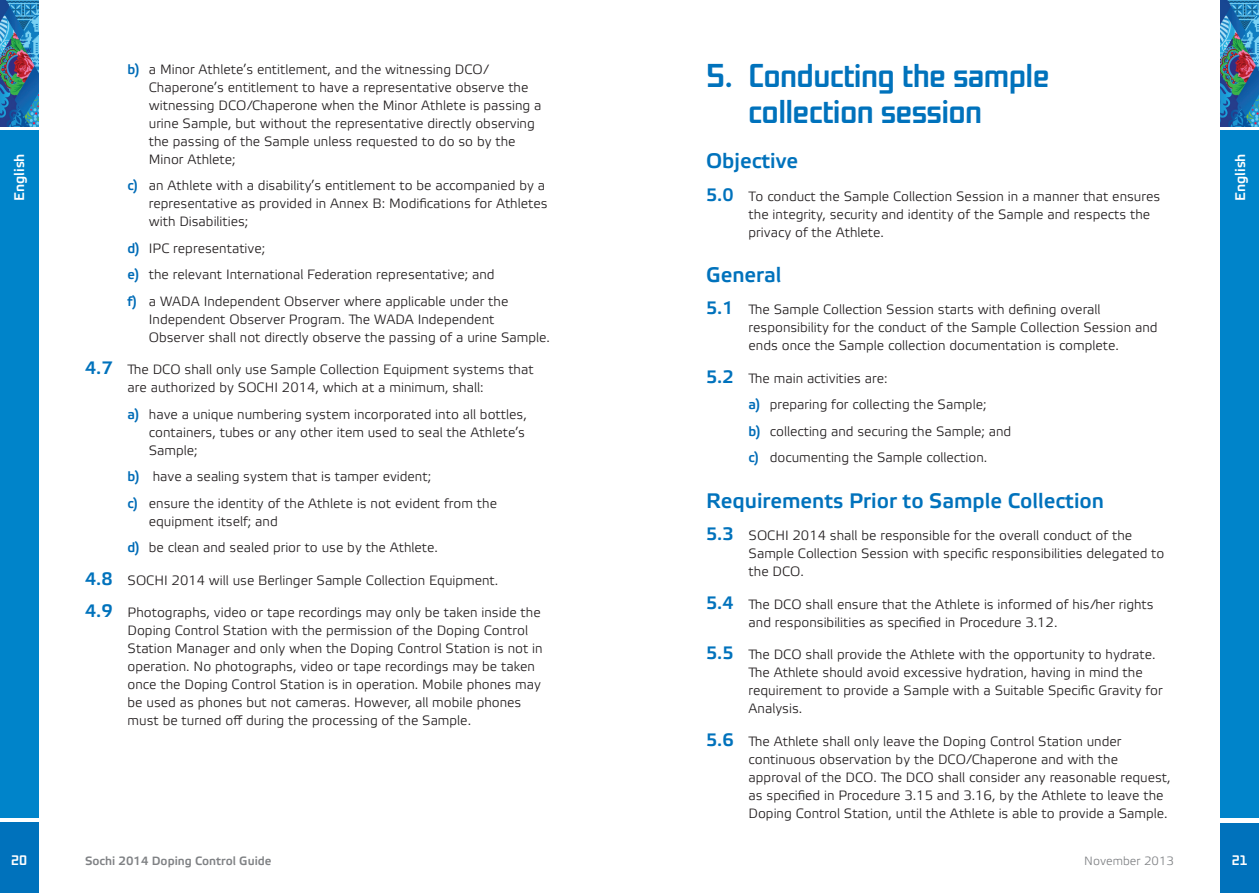
<style>
.page{position:relative;width:1259px;height:893px;background:#fff}
.page>*{position:absolute;margin:0;border:0;box-sizing:border-box;transform-origin:0 0}
.t1{font:500 33px/36px "Sochi 2014";color:#0072bc}
.t2{font:500 21px "Etelka";color:#0072bc}
.t3{font:500 13.95px "Etelka";color:#fff}
.t4{font:500 13.8px "Sochi 2014";color:#fff}
.t5{font:300 13.5px/18px "Etelka";color:#231f20}
.t6{font:500 12px "Etelka";color:#808285}
.t7{font:300 12px "Etelka";color:#808285}
.s1{font-weight:500;color:#006cb7}
.s2{font-weight:500;font-size:18px;color:#0072bc}
</style>
<div class="page">
<img style="left:0;top:0;width:38px;height:126px">
<div style="left:0;top:823px;width:38px;height:70px;background:#0072bc"></div>
<div style="left:0;top:131px;width:38px;height:687px;background:#0084ca"></div>
<img style="left:1220px;top:0;width:39px;height:126px">
<div style="left:1220px;top:823px;width:39px;height:70px;background:#0072bc"></div>
<div style="left:1220px;top:131px;width:39px;height:687px;background:#0084ca"></div>
<p class="t3" style="left:11px;top:201px;width:49px;rotate:-90deg">English</p>
<p class="t4" style="left:11px;top:851px;width:18px">20</p>
<p class="t5" style="left:149px;top:60px;width:394px;text-indent:-21px"><span class="s1">b)</span> a Minor Athlete’s entitlement, and the witnessing DCO/ Chaperone’s entitlement to have a representative observe the witnessing DCO/Chaperone when the Minor Athlete is passing a urine Sample, but without the representative directly observing the passing of the Sample unless requested to do so by the Minor Athlete;</p>
<p class="t5" style="left:149px;top:177px;width:400px;text-indent:-21px"><span class="s1">c)</span> an Athlete with a disability’s entitlement to be accompanied by a representative as provided in Annex B: Modifications for Athletes with Disabilities;</p>
<p class="t5" style="left:128px;top:235px;width:382px;line-height:26.5px"><span class="s1">d)</span> IPC representative;<br><span class="s1">e)</span> the relevant International Federation representative; and<br><span class="s1">f)</span> a WADA Independent Observer where applicable under the</p>
<p class="t5" style="left:149px;top:310px;width:403px">Independent Observer Program. The WADA Independent<br>Observer shall not directly observe the passing of a urine Sample.</p>
<p class="t5" style="left:85px;top:361px;width:450px;text-align:center"><span class="s2">4.7</span> The DCO shall only use Sample Collection Equipment systems that are authorized by SOCHI 2014, which at a minimum, shall:</p>
<p class="t5" style="left:149px;top:406px;width:379px;text-indent:-21px"><span class="s1">a)</span> have a unique numbering system incorporated into all bottles, containers, tubes or any other item used to seal the Athlete’s<br>Sample;</p>
<p class="t5" style="left:128px;top:464px;width:371px;line-height:26.5px"><span class="s1">b)</span> have a sealing system that is tamper evident;<br><span class="s1">c)</span> ensure the identity of the Athlete is not evident from the</p>
<p class="t5" style="left:128px;top:508px;width:312px;line-height:26.5px;text-indent:21px">equipment itself; and<br><span class="s1">d)</span> be clean and sealed prior to use by the Athlete.</p>
<p class="t5" style="left:85px;top:572px;width:415px"><span class="s2">4.8</span> SOCHI 2014 will use Berlinger Sample Collection Equipment.</p>
<p class="t5" style="left:128px;top:604px;width:416px;text-indent:-43px"><span class="s2">4.9</span> Photographs, video or tape recordings may only be taken inside the Doping Control Station with the permission of the Doping Control Station Manager and only when the Doping Control Station is not in operation. No photographs, video or tape recordings may be taken once the Doping Control Station is in operation. Mobile phones may be used as phones but not cameras. However, all mobile phones must be turned off during the processing of the Sample.</p>
<h1 class="t1" style="left:748px;top:56px;width:302px;text-indent:-43px">5. Conducting the sample collection session</h1>
<h2 class="t2" style="left:706px;top:149px;width:94px">Objective</h2>
<p class="t5" style="left:748px;top:188px;width:413px;text-indent:-43px"><span class="s2">5.0</span> To conduct the Sample Collection Session in a manner that ensures the integrity, security and identity of the Sample and respects the privacy of the Athlete.</p>
<h2 class="t2" style="left:706px;top:263px;width:77px">General</h2>
<p class="t5" style="left:748px;top:301px;width:410px;text-indent:-43px"><span class="s2">5.1</span> The Sample Collection Session starts with defining overall responsibility for the conduct of the Sample Collection Session and ends once the Sample collection documentation is complete.</p>
<p class="t5" style="left:748px;top:366px;width:264px;line-height:26.5px;text-indent:-43px"><span class="s2">5.2</span> The main activities are:<br><span class="s1">a)</span> preparing for collecting the Sample;<br><span class="s1">b)</span> collecting and securing the Sample; and <span class="s1">c)</span> documenting the Sample collection.</p>
<h2 class="t2" style="left:706px;top:488px;width:399px">Requirements Prior to Sample Collection</h2>
<p class="t5" style="left:748px;top:527px;width:417px;text-indent:-43px"><span class="s2">5.3</span> SOCHI 2014 shall be responsible for the overall conduct of the<br>Sample Collection Session with specific responsibilities delegated to the DCO.</p>
<p class="t5" style="left:748px;top:596px;width:406px;text-indent:-43px"><span class="s2">5.4</span> The DCO shall ensure that the Athlete is informed of his/her rights and responsibilities as specified in Procedure 3.12.</p>
<p class="t5" style="left:748px;top:646px;width:416px;text-indent:-43px"><span class="s2">5.5</span> The DCO shall provide the Athlete with the opportunity to hydrate.<br>The Athlete should avoid excessive hydration, having in mind the requirement to provide a Sample with a Suitable Specific Gravity for Analysis.</p>
<p class="t5" style="left:748px;top:733px;width:423px;text-indent:-43px"><span class="s2">5.6</span> The Athlete shall only leave the Doping Control Station under continuous observation by the DCO/Chaperone and with the approval of the DCO. The DCO shall consider any reasonable request, as specified in Procedure 3.15 and 3.16, by the Athlete to leave the Doping Control Station, until the Athlete is able to provide a Sample.</p>
<p class="t3" style="left:1232px;top:201px;width:49px;rotate:-90deg">English</p>
<p class="t6" style="left:85px;top:854px;width:188px">Sochi 2014 Doping Control Guide</p>
<p class="t7" style="left:1084px;top:854px;width:91px">November 2013</p>
<p class="t4" style="left:1231px;top:851px;width:18px">21</p>
</div>
